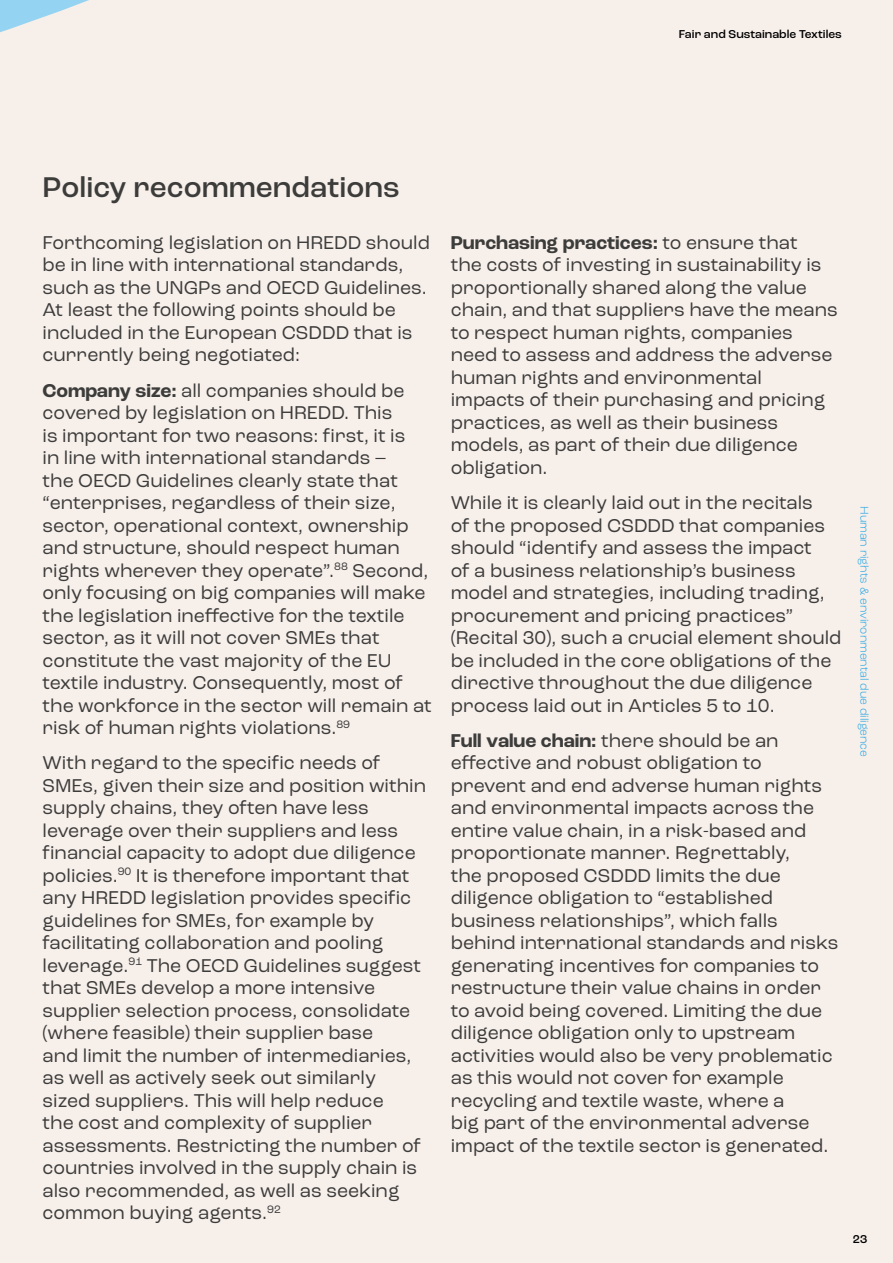
<style>
.page{position:relative;width:893px;height:1263px;background:#f7efea}
.page>*{position:absolute;margin:0;border:0;box-sizing:border-box;transform-origin:0 0}
.t1{font:500 30px "Roc Grotesk";color:#3c3c3b}
.t2{font:19.5px/22.5px "Roc Grotesk";color:#3c3c3b}
.t3{font:300 12px "Roc Grotesk";color:#29a7e4}
.t4{font:500 12px "Roc Grotesk";color:#000}
.s1{font-weight:700}
</style>
<div class="page">
<svg style="left:0;top:0;width:89px;height:32px"></svg>
<p class="t4" style="left:679px;top:27px;width:165px">Fair and Sustainable Textiles</p>
<h1 class="t1" style="left:43px;top:169px;width:359px">Policy recommendations</h1>
<p class="t2" style="left:43px;top:231px;width:389px">Forthcoming legislation on HREDD should be in line with international standards, such as the UNGPs and OECD Guidelines.<br>At least the following points should be included in the European CSDDD that is currently being negotiated:</p>
<p class="t2" style="left:43px;top:379px;width:391px"><span class="s1">Company size:</span> all companies should be covered by legislation on HREDD. This<br>is important for two reasons: first, it is<br>in line with international standards –<br>the OECD Guidelines clearly state that “enterprises, regardless of their size, sector, operational context, ownership and structure, should respect human rights wherever they operate”.<sup>88</sup> Second, only focusing on big companies will make the legislation ineffective for the textile sector, as it will not cover SMEs that constitute the vast majority of the EU textile industry. Consequently, most of the workforce in the sector will remain at risk of human rights violations.<sup>89</sup></p>
<p class="t2" style="left:43px;top:752px;width:385px">With regard to the specific needs of SMEs, given their size and position within supply chains, they often have less leverage over their suppliers and less financial capacity to adopt due diligence policies.<sup>90</sup> It is therefore important that any HREDD legislation provides specific guidelines for SMEs, for example by facilitating collaboration and pooling leverage.<sup>91</sup> The OECD Guidelines suggest that SMEs develop a more intensive supplier selection process, consolidate (where feasible) their supplier base<br>and limit the number of intermediaries, as well as actively seek out similarly sized suppliers. This will help reduce<br>the cost and complexity of supplier assessments. Restricting the number of countries involved in the supply chain is also recommended, as well as seeking common buying agents.<sup>92</sup></p>
<p class="t2" style="left:451px;top:231px;width:389px"><span class="s1">Purchasing practices:</span> to ensure that<br>the costs of investing in sustainability is proportionally shared along the value chain, and that suppliers have the means to respect human rights, companies need to assess and address the adverse human rights and environmental impacts of their purchasing and pricing practices, as well as their business models, as part of their due diligence obligation.</p>
<p class="t2" style="left:451px;top:491px;width:392px">While it is clearly laid out in the recitals<br>of the proposed CSDDD that companies should “identify and assess the impact<br>of a business relationship’s business model and strategies, including trading, procurement and pricing practices” (Recital 30), such a crucial element should be included in the core obligations of the directive throughout the due diligence process laid out in Articles 5 to 10.</p>
<p class="t2" style="left:451px;top:729px;width:389px"><span class="s1">Full value chain:</span> there should be an effective and robust obligation to prevent and end adverse human rights and environmental impacts across the entire value chain, in a risk-based and proportionate manner. Regrettably,<br>the proposed CSDDD limits the due diligence obligation to “established business relationships”, which falls behind international standards and risks generating incentives for companies to restructure their value chains in order to avoid being covered. Limiting the due diligence obligation only to upstream activities would also be very problematic as this would not cover for example recycling and textile waste, where a<br>big part of the environmental adverse impact of the textile sector is generated.</p>
<p class="t3" style="left:872px;top:506px;width:252px;rotate:90deg">Human rights &amp; environmental due diligence</p>
<p class="t4" style="left:853px;top:1231px;width:16px">23</p>
</div>
